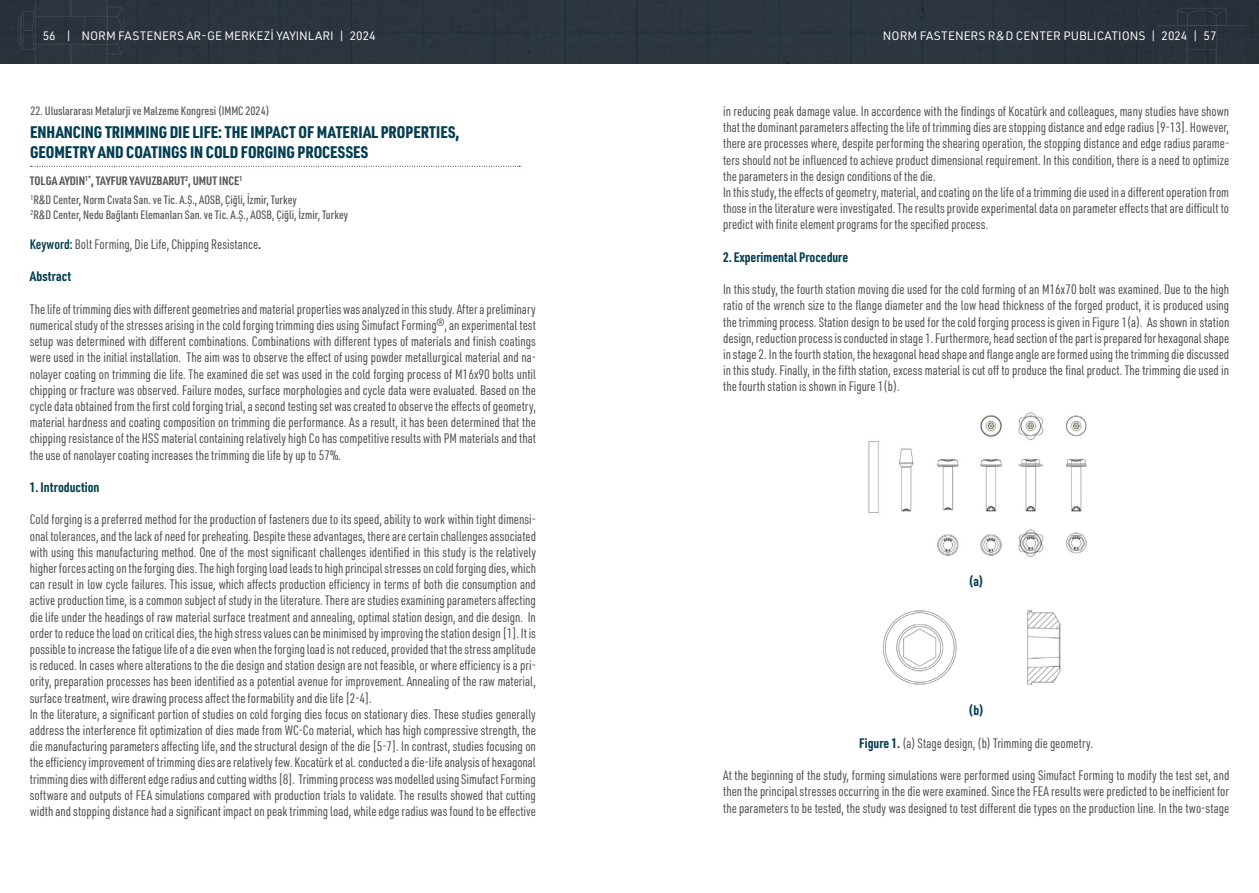
<style>
.page{position:relative;width:1259px;height:893px;background:#fff}
.page>*{position:absolute;margin:0;border:0;box-sizing:border-box;transform-origin:0 0}
.t1{font:900 16.5px/19.5px "URWDIN Cond";color:#033e51}
.t2{font:13.5px/16.2px "URWDIN Cond";color:#4d4d4f;text-align:justify}
.t3{font:700 13.5px "URWDIN Cond";color:#033e51}
.t4{font:500 12px/18.8px "URWDIN Cond";color:#58595b}
.t5{font:12px "URWDIN";color:#fff}
.s1{font-weight:700}
.s2{font-weight:600;color:#033e51}
.s3{font-weight:700;color:#033e51}
</style>
<div class="page">
<div style="left:0;top:0;width:1259px;height:64px;background:#2c353e"></div>
<svg style="left:30px;top:166px;width:490px;height:1px"></svg>
<img style="left:868px;top:412px;width:219px;height:145px">
<img style="left:883px;top:610px;width:178px;height:75px">
<p class="t5" style="left:43px;top:28px;width:334px">56 | NORM FASTENERS AR-GE MERKEZİ YAYINLARI | 2024</p>
<p class="t5" style="left:883px;top:28px;width:335px">NORM FASTENERS R&amp;D CENTER PUBLICATIONS | 2024 | 57</p>
<p class="t4" style="left:30px;top:101px;width:240px">22. Uluslararası Metalurji ve Malzeme Kongresi (IMMC 2024)</p>
<p class="t1" style="left:30px;top:122px;width:431px">ENHANCING TRIMMING DIE LIFE: THE IMPACT OF MATERIAL PROPERTIES,<br>GEOMETRY AND COATINGS IN COLD FORGING PROCESSES</p>
<p class="t4" style="left:30px;top:171px;width:269px"><span class="s1">TOLGA AYDIN</span><sup>1*</sup><span class="s1">, TAYFUR YAVUZBARUT</span><sup>2</sup><span class="s1">, UMUT INCE</span><sup>1<br></sup><sup>1</sup>R&amp;D Center, Norm Cıvata San. ve Tic. A.Ş., AOSB, Çiğli, İzmir, Turkey</p>
<p class="t4" style="left:30px;top:205px;width:319px"><sup>2</sup>R&amp;D Center, Nedu Bağlantı Elemanları San. ve Tic. A.Ş., AOSB, Çiğli, İzmir, Turkey</p>
<p class="t2" style="left:30px;top:236px;width:233px"><span class="s2">Keyword:</span> Bolt Forming, Die Life, Chipping Resistance<span class="s1">.</span></p>
<p class="t3" style="left:30px;top:267px;width:43px">Abstract</p>
<p class="t2" style="left:30px;top:301px;width:508px">The life of trimming dies with different geometries and material properties was analyzed in this study. After a preliminary numerical study of the stresses arising in the cold forging trimming dies using Simufact Forming®, an experimental test setup was determined with different combinations. Combinations with different types of materials and finish coatings were used in the initial installation. The aim was to observe the effect of using powder metallurgical material and na&shy;nolayer coating on trimming die life. The examined die set was used in the cold forging process of M16x90 bolts until chipping or fracture was observed. Failure modes, surface morphologies and cycle data were evaluated. Based on the cycle data obtained from the first cold forging trial, a second testing set was created to observe the effects of geometry, material hardness and coating composition on trimming die performance. As a result, it has been determined that the chipping resistance of the HSS material containing relatively high Co has competitive results with PM materials and that the use of nanolayer coating increases the trimming die life by up to 57%.</p>
<p class="t3" style="left:30px;top:478px;width:71px">1. Introduction</p>
<p class="t2" style="left:30px;top:511px;width:508px;text-align:left">Cold forging is a preferred method for the production of fasteners due to its speed, ability to work within tight dimensi&shy;onal tolerances, and the lack of need for preheating. Despite these advantages, there are certain challenges associated with using this manufacturing method. One of the most significant challenges identified in this study is the relatively higher forces acting on the forging dies. The high forging load leads to high principal stresses on cold forging dies, which can result in low cycle failures. This issue, which affects production efficiency in terms of both die consumption and active production time, is a common subject of study in the literature. There are studies examining parameters affecting die life under the headings of raw material surface treatment and annealing, optimal station design, and die design. In order to reduce the load on critical dies, the high stress values can be minimised by improving the station design [1]. It is possible to increase the fatigue life of a die even when the forging load is not reduced, provided that the stress amplitude is reduced. In cases where alterations to the die design and station design are not feasible, or where efficiency is a pri&shy;ority, preparation processes has been identified as a potential avenue for improvement. Annealing of the raw material, surface treatment, wire drawing process affect the formability and die life [2-4].<br>In the literature, a significant portion of studies on cold forging dies focus on stationary dies. These studies generally address the interference fit optimization of dies made from WC-Co material, which has high compressive strength, the die manufacturing parameters affecting life, and the structural design of the die [5-7]. In contrast, studies focusing on the efficiency improvement of trimming dies are relatively few. Kocatürk et al. conducted a die-life analysis of hexagonal trimming dies with different edge radius and cutting widths [8]. Trimming process was modelled using Simufact Forming software and outputs of FEA simulations compared with production trials to validate. The results showed that cutting width and stopping distance had a significant impact on peak trimming load, while edge radius was found to be effective</p>
<p class="t2" style="left:723px;top:103px;width:507px;text-align:left">in reducing peak damage value. In accordence with the findings of Kocatürk and colleagues, many studies have shown that the dominant parameters affecting the life of trimming dies are stopping distance and edge radius [9-13]. However, there are processes where, despite performing the shearing operation, the stopping distance and edge radius parame&shy;ters should not be influenced to achieve product dimensional requirement. In this condition, there is a need to optimize the parameters in the design conditions of the die.<br>In this study, the effects of geometry, material, and coating on the life of a trimming die used in a different operation from those in the literature were investigated. The results provide experimental data on parameter effects that are difficult to predict with finite element programs for the specified process.</p>
<p class="t3" style="left:723px;top:248px;width:127px">2. Experimental Procedure</p>
<p class="t2" style="left:723px;top:281px;width:508px">In this study, the fourth station moving die used for the cold forming of an M16x70 bolt was examined. Due to the high ratio of the wrench size to the flange diameter and the low head thickness of the forged product, it is produced using the trimming process. Station design to be used for the cold forging process is given in Figure 1(a). As shown in station design, reduction process is conducted in stage 1. Furthermore, head section of the part is prepared for hexagonal shape in stage 2. In the fourth station, the hexagonal head shape and flange angle are formed using the trimming die discussed in this study. Finally, in the fifth station, excess material is cut off to produce the final product. The trimming die used in the fourth station is shown in Figure 1(b).</p>
<p class="t3" style="left:968px;top:572px;width:16px">(a)</p>
<p class="t3" style="left:968px;top:701px;width:17px">(b)</p>
<p class="t2" style="left:859px;top:734px;width:235px"><span class="s3">Figure 1.</span> (a) Stage design, (b) Trimming die geometry.</p>
<p class="t2" style="left:723px;top:767px;width:508px">At the beginning of the study, forming simulations were performed using Simufact Forming to modify the test set, and then the principal stresses occurring in the die were examined. Since the FEA results were predicted to be inefficient for the parameters to be tested, the study was designed to test different die types on the production line. In the two-stage</p>
</div>
